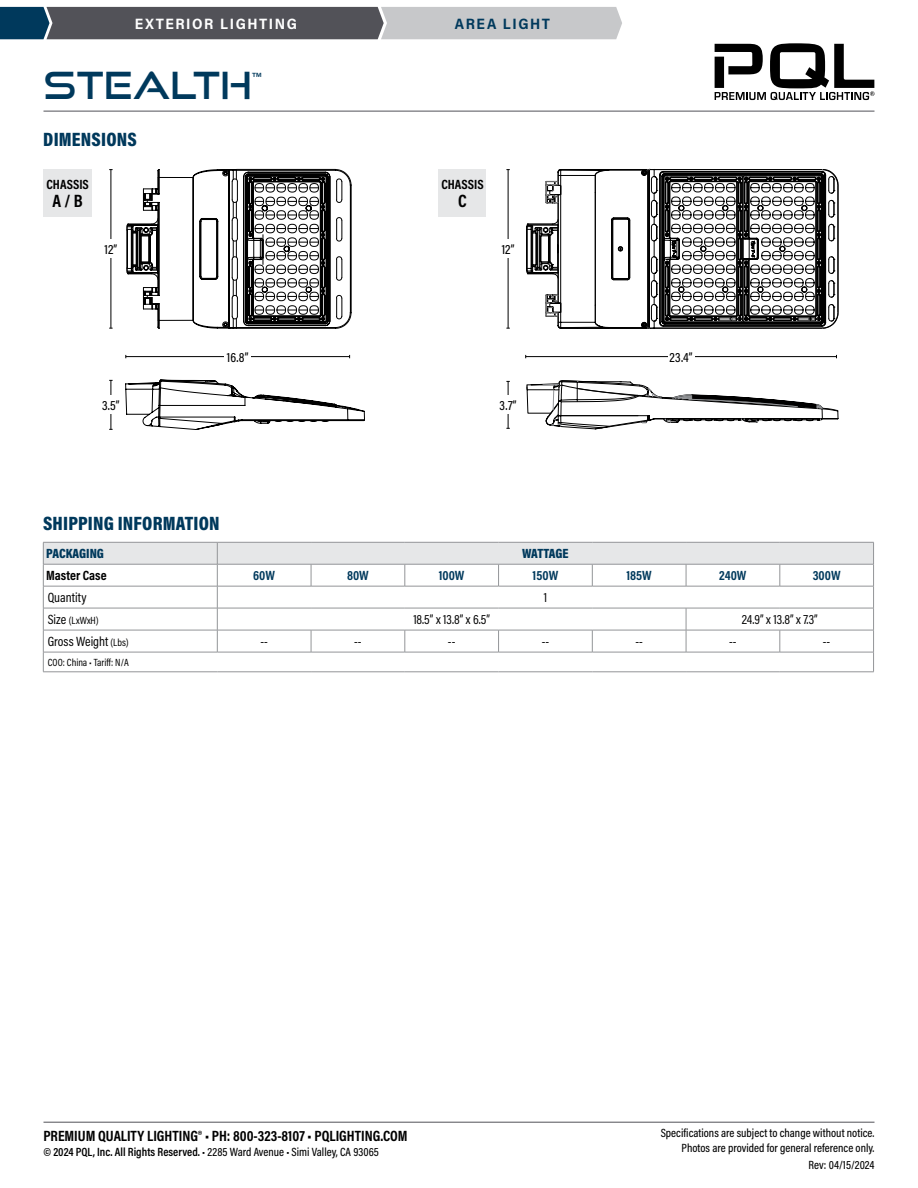
<style>
.page{position:relative;width:918px;height:1188px;background:#fff}
.page>*{position:absolute;margin:0;border:0;box-sizing:border-box;transform-origin:0 0}
.t1{font:37.5px "Good Times Rg";letter-spacing:.01em;color:#00395c}
.t2{font:900 19.5px "Acumin Pro Cond";letter-spacing:.01em;color:#00395c}
.t3{font:700 18px "Acumin Pro Cond";color:#000}
.t4{font:700 15px "Acumin Pro Cond";color:#000}
.t5{font:700 15px "Acumin Pro Semi Cond";letter-spacing:.105em;color:#fff}
.t6{font:700 15px "Acumin Pro Semi Cond";letter-spacing:.105em;color:#00395c}
.t7{font:13.5px "Acumin Pro Cond";color:#000}
.t8{font:700 13.5px "Acumin Pro Cond";color:#00395c}
.t9{font:700 13.5px "Acumin Pro Cond";color:#000}
.t10{font:500 13.5px "Acumin Pro Cond";letter-spacing:.01em;color:#000}
.t11{font:900 13.5px "Acumin Pro Cond";letter-spacing:-.005em;color:#00395c}
.t12{font:500 12px/15px "Acumin Pro Cond";color:#000;text-align:right}
.t13{font:10.5px "Acumin Pro Cond";color:#000}
.s1{font-size:13.5px}
.s2{font-size:10.5px}
.s3{font-weight:600}
</style>
<div class="page">
<hr style="left:44px;top:111px;width:830px;height:1px;background:#525258">
<svg style="left:715px;top:43px;width:159px;height:57px"></svg>
<hr style="left:44px;top:1122px;width:830px;height:1px;background:#525258">
<svg style="left:0;top:7px;width:622px;height:32px;background:#7a7f85"></svg>
<svg style="left:43px;top:542px;width:831px;height:130px"></svg>
<hr style="left:43px;top:672px;width:174px;height:1px;background:#939598">
<hr style="left:217px;top:672px;width:94px;height:1px;background:#939598">
<hr style="left:311px;top:672px;width:94px;height:1px;background:#939598">
<hr style="left:405px;top:672px;width:94px;height:1px;background:#939598">
<hr style="left:499px;top:672px;width:93px;height:1px;background:#939598">
<hr style="left:592px;top:672px;width:94px;height:1px;background:#939598">
<hr style="left:686px;top:672px;width:94px;height:1px;background:#939598">
<hr style="left:780px;top:672px;width:94px;height:1px;background:#939598">
<hr style="left:111px;top:380px;width:1px;height:49px;background:#000">
<hr style="left:111px;top:170px;width:1px;height:158px;background:#000">
<div style="left:97px;top:395px;width:28px;height:19px;background:#fff"></div>
<div style="left:99px;top:240px;width:24px;height:18px;background:#fff"></div>
<svg style="left:125px;top:169px;width:240px;height:261px"></svg>
<hr style="left:508px;top:381px;width:1px;height:47px;background:#000">
<hr style="left:508px;top:170px;width:1px;height:158px;background:#000">
<div style="left:494px;top:395px;width:28px;height:19px;background:#fff"></div>
<div style="left:494px;top:240px;width:28px;height:18px;background:#fff"></div>
<hr style="left:526px;top:356px;width:311px;height:1px;background:#000">
<div style="left:668px;top:347px;width:26px;height:19px;background:#fff"></div>
<svg style="left:526px;top:380px;width:313px;height:50px"></svg>
<hr style="left:838px;top:185px;width:1px;height:128px;background:#000">
<svg style="left:527px;top:169px;width:311px;height:160px"></svg>
<div style="left:44px;top:169px;width:48px;height:48px;background:#e6e7e8"></div>
<div style="left:438px;top:169px;width:48px;height:48px;background:#e6e7e8"></div>
<p class="t5" style="left:135px;top:13px;width:164px">EXTERIOR LIGHTING</p>
<p class="t6" style="left:455px;top:13px;width:97px">AREA LIGHT</p>
<h1 class="t1" style="left:44px;top:63px;width:219px">STEALTH<sup>™</sup></h1>
<h2 class="t2" style="left:43px;top:127px;width:95px">DIMENSIONS</h2>
<p class="t9" style="left:47px;top:176px;width:44px">CHASSIS</p>
<h3 class="t3" style="left:53px;top:189px;width:32px">A / B</h3>
<p class="t9" style="left:441px;top:176px;width:44px">CHASSIS</p>
<h3 class="t3" style="left:458px;top:189px;width:10px">C</h3>
<p class="t10" style="left:105px;top:240px;width:14px">12”</p>
<p class="t10" style="left:502px;top:240px;width:14px">12”</p>
<p class="t10" style="left:227px;top:348px;width:23px">16.8”</p>
<p class="t10" style="left:670px;top:348px;width:24px">23.4”</p>
<p class="t10" style="left:102px;top:396px;width:19px">3.5”</p>
<p class="t10" style="left:500px;top:396px;width:19px">3.7”</p>
<h2 class="t2" style="left:43px;top:511px;width:178px">SHIPPING INFORMATION</h2>
<p class="t11" style="left:46px;top:545px;width:59px">PACKAGING</p>
<p class="t11" style="left:522px;top:545px;width:48px">WATTAGE</p>
<p class="t9" style="left:46px;top:567px;width:62px">Master Case</p>
<p class="t8" style="left:253px;top:567px;width:23px">60W</p>
<p class="t8" style="left:347px;top:567px;width:23px">80W</p>
<p class="t8" style="left:439px;top:567px;width:27px">100W</p>
<p class="t8" style="left:533px;top:567px;width:27px">150W</p>
<p class="t8" style="left:627px;top:567px;width:27px">185W</p>
<p class="t8" style="left:719px;top:567px;width:29px">240W</p>
<p class="t8" style="left:813px;top:567px;width:29px">300W</p>
<p class="t7" style="left:48px;top:589px;width:40px">Quantity</p>
<p class="t7" style="left:544px;top:589px;width:5px">1</p>
<p class="t13" style="left:48px;top:614px;width:53px"><span class="s1">Size</span> (LxWxH)</p>
<p class="t7" style="left:413px;top:611px;width:78px">18.5” x 13.8” x 6.5”</p>
<p class="t7" style="left:742px;top:611px;width:77px">24.9” x 13.8” x 7.3”</p>
<p class="t7" style="left:48px;top:633px;width:82px">Gross Weight <span class="s2">(Lbs)</span></p>
<p class="t7" style="left:260px;top:633px;width:9px">--</p>
<p class="t7" style="left:354px;top:633px;width:9px">--</p>
<p class="t7" style="left:448px;top:633px;width:9px">--</p>
<p class="t7" style="left:542px;top:633px;width:9px">--</p>
<p class="t7" style="left:635px;top:633px;width:9px">--</p>
<p class="t7" style="left:729px;top:633px;width:9px">--</p>
<p class="t7" style="left:823px;top:633px;width:9px">--</p>
<p class="t13" style="left:48px;top:655px;width:83px">COO: China • Tariff: N/A</p>
<p class="t4" style="left:44px;top:1126px;width:366px">PREMIUM QUALITY LIGHTING® • PH: 800-323-8107 • PQLIGHTING.COM</p>
<p class="t12" style="left:44px;top:1144px;width:337px"><span class="s3">© 2024 PQL, Inc. All Rights Reserved.</span> • 2285 Ward Avenue • Simi Valley, CA 93065</p>
<p class="t12" style="left:661px;top:1126px;width:215px">Specifications are subject to change without notice.<br>Photos are provided for general reference only.</p>
<p class="t12" style="left:808px;top:1157px;width:68px">Rev: 04/15/2024</p>
</div>
